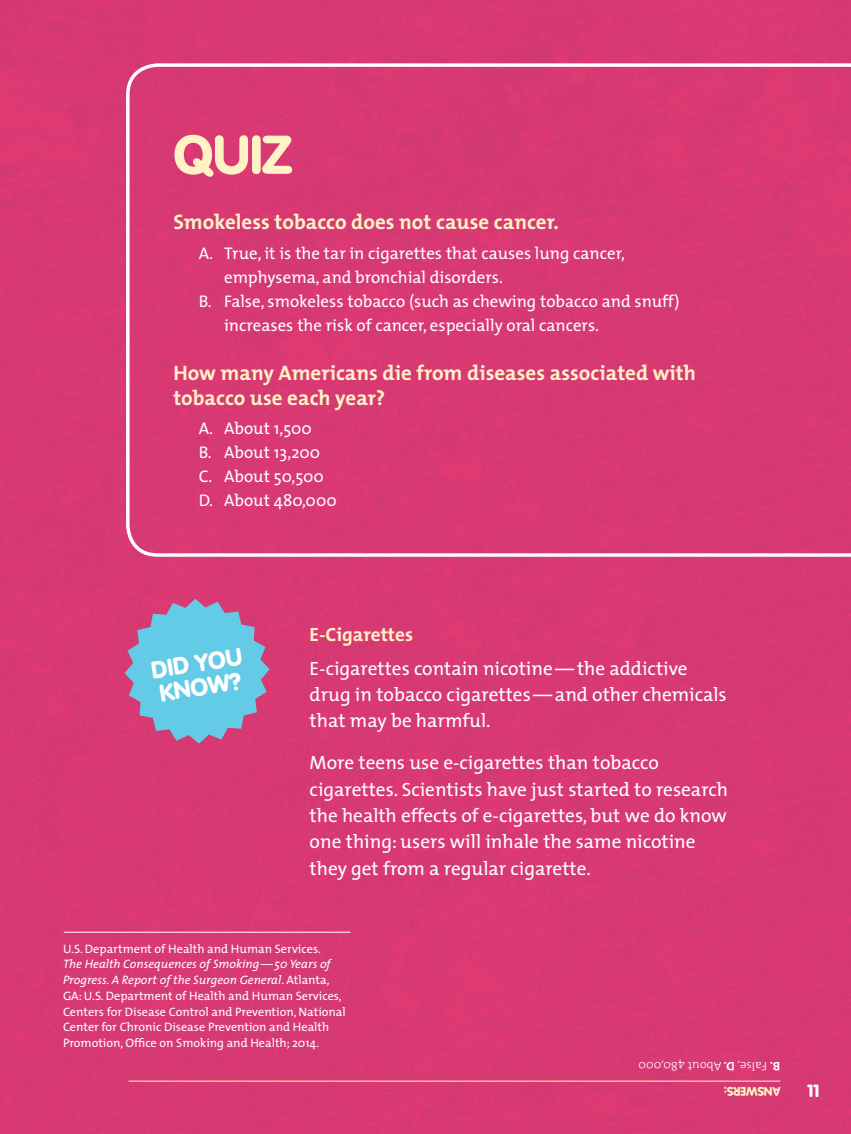
<style>
.page{position:relative;width:851px;height:1134px;background:#fff}
.page>*{position:absolute;margin:0;border:0;box-sizing:border-box;transform-origin:0 0}
.t1{font:900 53.55px "VAG Rounded";color:#fff3c5}
.t2{font:900 23.97px/24px "VAG Rounded";color:#fff}
.Quiz_Questions{font:700 21px/24.5px "The Mix";color:#fff3c5}
.t3{font:19.25px/26.2px "The Mix";color:#fff}
.t4{font:700 19.25px "The Mix";color:#fff3c5}
.t5{font:900 17.5px "VAG Rounded";color:#fff}
.Quiz_answers{font:16.97px/24.2px "The Mix";color:#fff}
.t6{font:12.25px/15.8px "The Mix";color:#fff}
.Quiz_answers-2{font:300 12.25px "The Mix";color:#fff}
.t7{font:900 12.25px "VAG Rounded";color:#fff3c5}
.s1{font-style:italic}
.s2{font-family:"The Mix Bold Caps";font-weight:400}
</style>
<div class="page">
<div style="left:0;top:0;width:850px;height:1134px;background:#d73973"></div>
<hr style="left:128px;top:1081px;width:652px;height:1px;background:#fff3c5">
<hr style="left:64px;top:932px;width:286px;height:1px;background:#fff">
<svg style="left:126px;top:63px;width:724px;height:494px"></svg>
<svg style="left:125px;top:599px;width:144px;height:145px"></svg>
<p class="t1" style="left:173px;top:123px;width:120px">QUIZ</p>
<p class="Quiz_Questions" style="left:173px;top:210px;width:387px">Smokeless tobacco does not cause cancer.</p>
<p class="Quiz_answers" style="left:224px;top:241px;width:402px;text-indent:-25px">A. True, it is the tar in cigarettes that causes lung cancer, emphysema, and bronchial disorders.</p>
<p class="Quiz_answers" style="left:224px;top:289px;width:457px;text-indent:-25px">B. False, smokeless tobacco (such as chewing tobacco and snuff) increases the risk of cancer, especially oral cancers.</p>
<p class="Quiz_Questions" style="left:173px;top:360px;width:524px">How many Americans die from diseases associated with tobacco use each year?</p>
<p class="Quiz_answers" style="left:199px;top:416px;width:115px">A. About 1,500</p>
<p class="Quiz_answers" style="left:199px;top:440px;width:123px">B. About 13,200</p>
<p class="Quiz_answers" style="left:199px;top:464px;width:127px">C. About 50,500</p>
<p class="Quiz_answers" style="left:199px;top:488px;width:139px">D. About 480,000</p>
<p class="t2" style="left:150px;top:658px;width:93px;rotate:-9deg">DID YOU<br>KNOW?</p>
<p class="t4" style="left:309px;top:618px;width:105px">E-Cigarettes</p>
<p class="t3" style="left:309px;top:655px;width:418px">E-cigarettes contain nicotine—the addictive drug in tobacco cigarettes—and other chemicals that may be harmful.</p>
<p class="t3" style="left:309px;top:749px;width:420px">More teens use e-cigarettes than tobacco cigarettes. Scientists have just started to research the health effects of e-cigarettes, but we do know one thing: users will inhale the same nicotine they get from a regular cigarette.</p>
<p class="t6" style="left:63px;top:940px;width:284px">U.S. Department of Health and Human Services.<br><span class="s1">The Health Consequences of Smoking—50 Years of Progress. A Report of the Surgeon General</span>. Atlanta, GA: U.S. Department of Health and Human Services, Centers for Disease Control and Prevention, National Center for Chronic Disease Prevention and Health Promotion, Office on Smoking and Health; 2014.</p>
<p class="Quiz_answers-2" style="left:780px;top:1076px;width:143px;rotate:-180deg"><span class="s2">B.</span> False, <span class="s2">D.</span> About 480,000</p>
<p class="t7" style="left:780px;top:1098px;width:58px;rotate:-180deg">ANSWERS:</p>
<h3 class="t5" style="left:807px;top:1080px;width:13px">11</h3>
</div>
